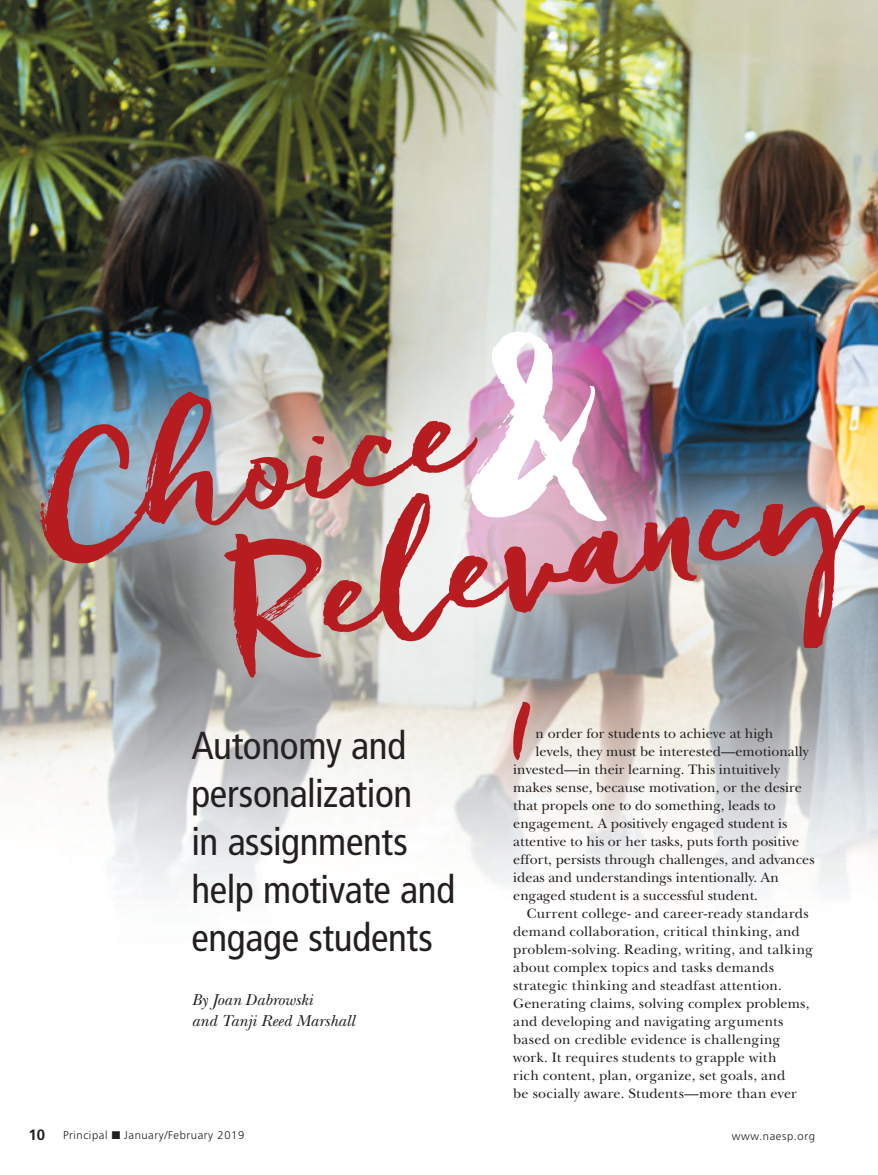
<style>
.page{position:relative;width:878px;height:1175px;background:#fff}
.page>*{position:absolute;margin:0;border:0;box-sizing:border-box;transform-origin:0 0}
.DEPT_Headline{font:165.3px "Freeland";color:#b71c20}
.DEPT_1stP{font:72.9px "Freeland";color:#b71c20}
.FEA_Dek{font:condensed 39px/48px "Frutiger";letter-spacing:-.01em;color:#231f20}
.DEPT_Byline{font:italic 16.5px/21px "New Baskerville";color:#231f20}
.Body_Indent{font:14.25px/18px "New Baskerville";letter-spacing:.015em;color:#231f20}
.DEPT_1stP-2{font:14.25px "New Baskerville";color:#231f20}
.t1{font:300 11.25px "Frutiger";letter-spacing:.05em;color:#231f20}
.s1{font-weight:700;font-size:15px}
</style>
<div class="page">
<img style="left:0;top:0;width:878px;height:898px">
<div style="left:0;top:228px;width:878px;height:550px;background:#fff;opacity:.75"></div>
<svg style="left:442px;top:319px;width:178px;height:226px;background:#d3abc3"></svg>
<p class="DEPT_Headline" style="left:19px;top:398px;width:439px;rotate:-11deg">Choice</p>
<p class="DEPT_Headline" style="left:205px;top:504px;width:640px;rotate:-11deg">Relevancy</p>
<p class="FEA_Dek" style="left:191px;top:721px;width:265px">Autonomy and personalization<br>in assignments help motivate and engage students</p>
<p class="DEPT_Byline" style="left:191px;top:989px;width:165px">By Joan Dabrowski<br>and Tanji Reed Marshall</p>
<p class="DEPT_1stP" style="left:507px;top:683px;width:30px">I</p>
<p class="DEPT_1stP-2" style="left:535px;top:725px;width:239px">n order for students to achieve at high</p>
<p class="DEPT_1stP-2" style="left:535px;top:743px;width:274px">levels, they must be interested—emotionally</p>
<p class="DEPT_1stP-2" style="left:513px;top:761px;width:268px">invested—in their learning. This intuitively</p>
<p class="DEPT_1stP-2" style="left:513px;top:779px;width:290px">makes sense, because motivation, or the desire</p>
<p class="DEPT_1stP-2" style="left:513px;top:797px;width:264px">that propels one to do something, leads to</p>
<p class="DEPT_1stP-2" style="left:513px;top:815px;width:275px">engagement. A positively engaged student is</p>
<p class="DEPT_1stP-2" style="left:513px;top:833px;width:287px">attentive to his or her tasks, puts forth positive</p>
<p class="DEPT_1stP-2" style="left:513px;top:851px;width:303px">effort, persists through challenges, and advances</p>
<p class="DEPT_1stP-2" style="left:513px;top:869px;width:267px">ideas and understandings intentionally. An</p>
<p class="DEPT_1stP-2" style="left:513px;top:887px;width:246px">engaged student is a successful student.</p>
<p class="Body_Indent" style="left:513px;top:904px;width:301px;text-indent:14px">Current college- and career-ready standards demand collaboration, critical thinking, and problem-solving. Reading, writing, and talking about complex topics and tasks demands strategic thinking and steadfast attention.<br>Generating claims, solving complex problems, and developing and navigating arguments based on credible evidence is challenging work. It requires students to grapple with<br>rich content, plan, organize, set goals, and<br>be socially aware. Students—more than ever</p>
<p class="t1" style="left:28px;top:1128px;width:217px"><span class="s1">10</span> Principal ■ January/February 2019</p>
<p class="t1" style="left:731px;top:1129px;width:85px">www.naesp.org</p>
</div>
